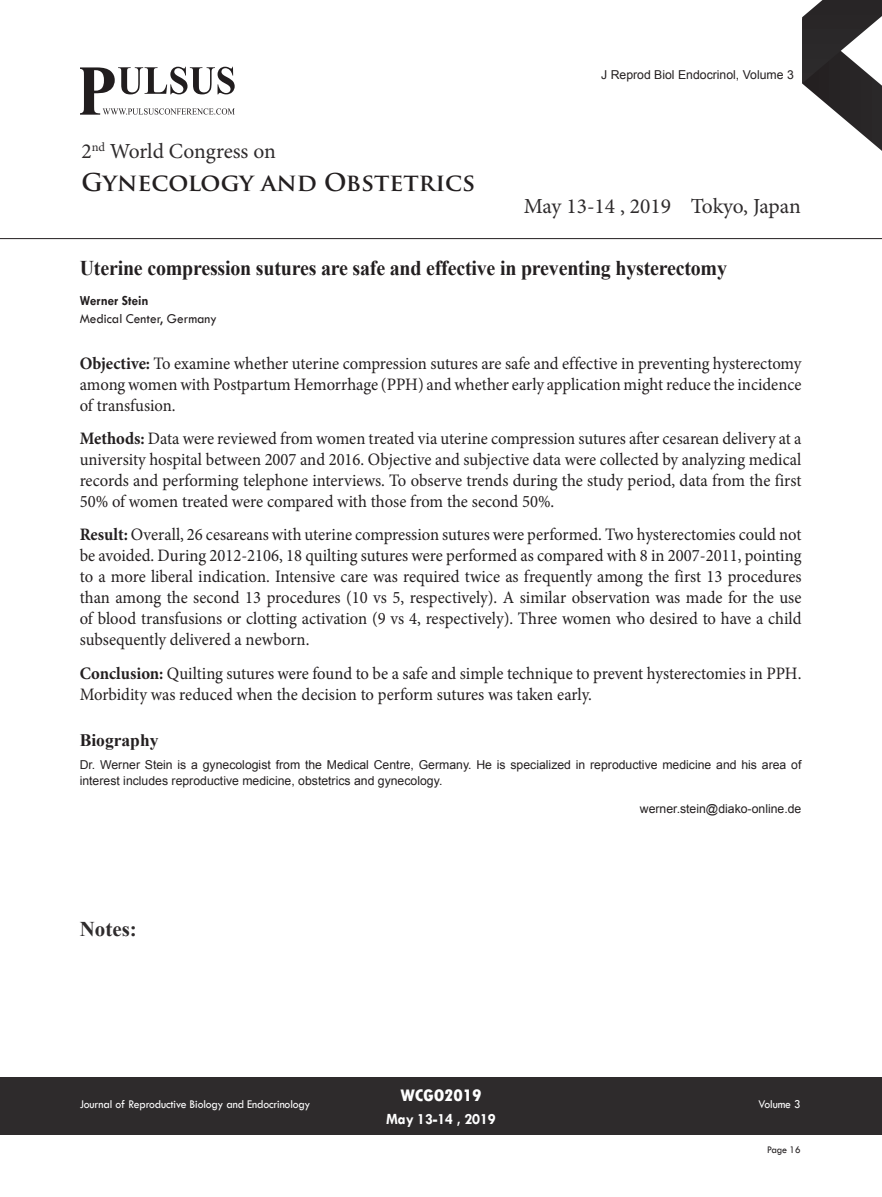
<style>
.page{position:relative;width:882px;height:1197px;background:#fff}
.page>*{position:absolute;margin:0;border:0;box-sizing:border-box;transform-origin:0 0}
.t1{font:700 23.97px "Trajan Pro";color:#231f20}
.t2{font:21.53px "Minion Pro";letter-spacing:-.005em;color:#2e2b2c}
.t3{font:700 21px "Times New Roman";letter-spacing:-.01em;color:#231f20;scale:.95 1}
.t4{font:700 21px "Times New Roman";color:#2e2b2c}
.Abstract{font:17.5px/21px "Minion Pro";color:#231f20;text-align:justify;scale:.95 1}
.Bio_Heading{font:700 17.5px "Times New Roman";color:#231f20}
.t5{font:800 condensed 17.5px "Tw Cen";letter-spacing:-.01em;color:#fff;scale:1.1 1}
.t6{font:700 15.75px "Tw Cen";letter-spacing:-.01em;color:#fff;scale:.95 1}
.Affiliation{font:14px "Tw Cen";color:#231f20;scale:.95 1}
.Name{font:700 14px "Tw Cen";color:#231f20;scale:.95 1}
.Biography{font:12.25px/15.8px "Arial";color:#231f20}
.t7{font:12.25px "Tw Cen";letter-spacing:-.01em;color:#fff;scale:.95 1}
.t8{font:10.5px "Tw Cen";letter-spacing:-.02em;color:#231f20;scale:.95 1}
.s1{font-weight:700}
</style>
<div class="page">
<svg style="left:802px;top:0;width:80px;height:151px"></svg>
<div style="left:0;top:1077px;width:882px;height:58px;background:#2e2b2c"></div>
<svg style="left:80px;top:67px;width:155px;height:48px"></svg>
<hr style="left:0;top:238px;width:882px;height:1px;background:#231f20">
<p class="t2" style="left:81px;top:137px;width:196px">2<sup>nd</sup> World Congress on</p>
<h1 class="t1" style="left:81px;top:167px;width:395px">GYNECOLOGY AND OBSTETRICS</h1>
<p class="Biography" style="left:601px;top:67px;width:194px">J Reprod Biol Endocrinol, Volume 3</p>
<p class="t2" style="left:524px;top:192px;width:279px">May 13-14 , 2019 Tokyo, Japan</p>
<p class="t3" style="left:80px;top:254px;width:683px">Uterine compression sutures are safe and effective in preventing hysterectomy</p>
<p class="Name" style="left:80px;top:292px;width:74px">Werner Stein</p>
<p class="Affiliation" style="left:80px;top:310px;width:146px">Medical Center, Germany</p>
<p class="Abstract" style="left:80px;top:353px;width:761px"><span class="s1">Objective:</span> To examine whether uterine compression sutures are safe and effective in preventing hysterectomy among women with Postpartum Hemorrhage (PPH) and whether early application might reduce the incidence of transfusion.</p>
<p class="Abstract" style="left:80px;top:428px;width:761px"><span class="s1">Methods:</span> Data were reviewed from women treated via uterine compression sutures after cesarean delivery at a university hospital between 2007 and 2016. Objective and subjective data were collected by analyzing medical records and performing telephone interviews. To observe trends during the study period, data from the first 50% of women treated were compared with those from the second 50%.</p>
<p class="Abstract" style="left:80px;top:524px;width:761px"><span class="s1">Result:</span> Overall, 26 cesareans with uterine compression sutures were performed. Two hysterectomies could not be avoided. During 2012-2106, 18 quilting sutures were performed as compared with 8 in 2007-2011, pointing to a more liberal indication. Intensive care was required twice as frequently among the first 13 procedures than among the second 13 procedures (10 vs 5, respectively). A similar observation was made for the use of blood transfusions or clotting activation (9 vs 4, respectively). Three women who desired to have a child subsequently delivered a newborn.</p>
<p class="Abstract" style="left:80px;top:663px;width:761px"><span class="s1">Conclusion:</span> Quilting sutures were found to be a safe and simple technique to prevent hysterectomies in PPH.<br>Morbidity was reduced when the decision to perform sutures was taken early.</p>
<p class="Bio_Heading" style="left:80px;top:728px;width:80px">Biography</p>
<p class="Biography" style="left:80px;top:757px;width:723px">Dr. Werner Stein is a gynecologist from the Medical Centre, Germany. He is specialized in reproductive medicine and his area of interest includes reproductive medicine, obstetrics and gynecology.</p>
<p class="Biography" style="left:640px;top:801px;width:163px">werner.stein@diako-online.de</p>
<p class="t4" style="left:80px;top:914px;width:59px">Notes:</p>
<p class="t7" style="left:80px;top:1097px;width:244px">Journal of Reproductive Biology and Endocrinology</p>
<p class="t5" style="left:401px;top:1085px;width:75px">WCGO2019</p>
<p class="t6" style="left:386px;top:1109px;width:117px">May 13-14 , 2019</p>
<p class="t7" style="left:758px;top:1097px;width:46px">Volume 3</p>
<p class="t8" style="left:767px;top:1143px;width:37px">Page 16</p>
</div>
